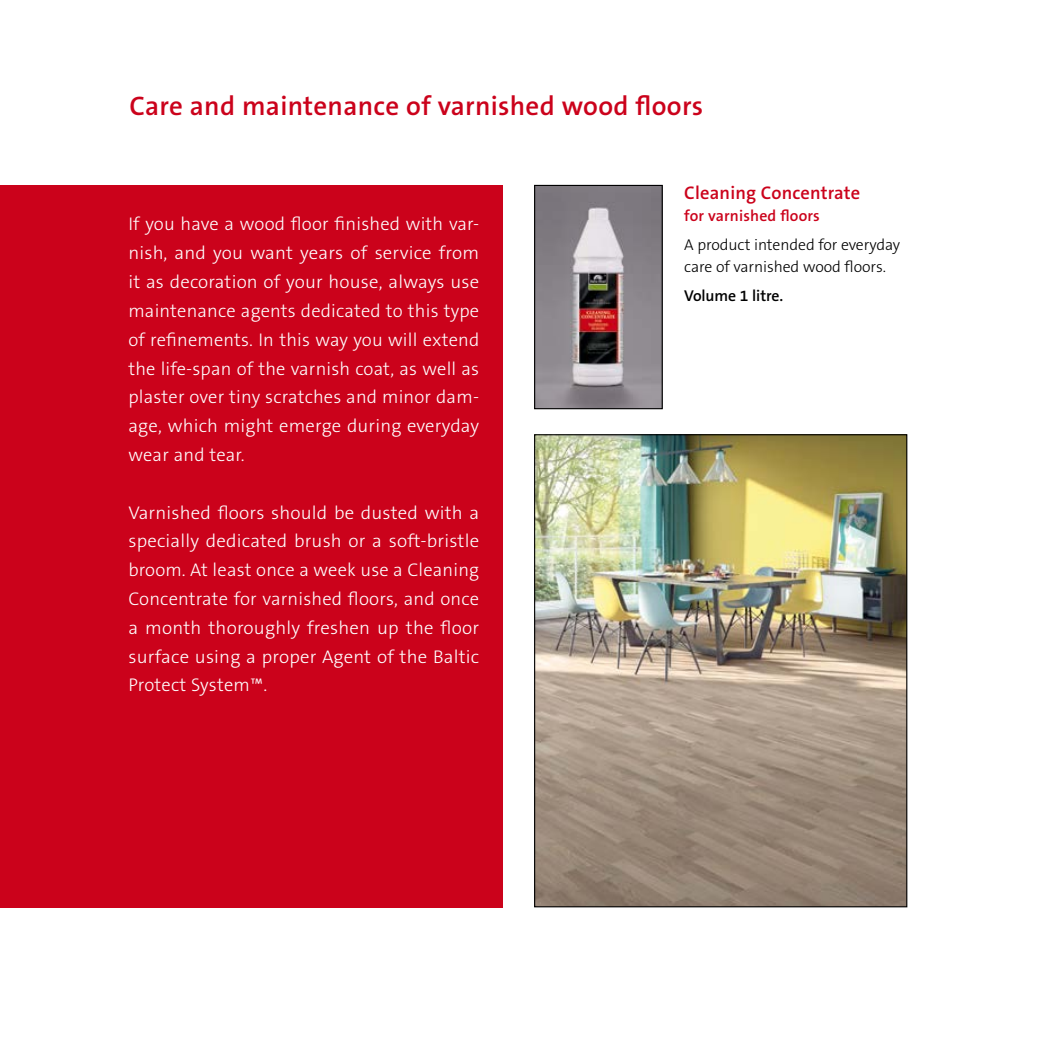
<style>
.page{position:relative;width:1037px;height:1037px;background:#fff}
.page>*{position:absolute;margin:0;border:0;box-sizing:border-box;transform-origin:0 0}
.t1{font:600 27px "The Sans B W6";letter-spacing:.01em;color:#cb021b}
.t2{font:300 18.45px/28.8px "The Sans B W3";letter-spacing:.01em;color:#fff;text-align:justify}
.t3{font:600 18.45px "The Sans B W6";letter-spacing:.01em;color:#cb021b}
.t4{font:300 15.75px/22.5px "The Sans B W3";letter-spacing:-.005em;color:#000}
.t5{font:600 15.75px "The Sans B W6";letter-spacing:.01em;color:#cb021b}
.t6{font:600 15.75px "The Sans B W6";letter-spacing:-.005em;color:#000}
</style>
<div class="page">
<div style="left:0;top:185px;width:503px;height:722px;background:#cb021b"></div>
<img style="left:536px;top:187px;width:125px;height:220px">
<div style="left:534px;top:185px;width:129px;height:224px;border:1px solid #000"></div>
<img style="left:536px;top:436px;width:369px;height:469px">
<h1 class="t1" style="left:130px;top:89px;width:575px">Care and maintenance of varnished wood floors</h1>
<p class="t2" style="left:128px;top:210px;width:352px">If you have a wood floor finished with var&shy;nish, and you want years of service from it as decoration of your house, always use maintenance agents dedicated to this type of refinements. In this way you will extend the life-span of the varnish coat, as well as plaster over tiny scratches and minor dam&shy;age, which might emerge during everyday wear and tear.</p>
<p class="t2" style="left:128px;top:498px;width:352px">Varnished floors should be dusted with a specially dedicated brush or a soft-bristle broom. At least once a week use a Cleaning Concentrate for varnished floors, and once a month thoroughly freshen up the floor surface using a proper Agent of the Baltic Protect System™.</p>
<p class="t3" style="left:684px;top:180px;width:178px">Cleaning Concentrate</p>
<p class="t5" style="left:684px;top:206px;width:137px">for varnished floors</p>
<p class="t4" style="left:684px;top:233px;width:217px">A product intended for everyday care of varnished wood floors.</p>
<p class="t6" style="left:684px;top:286px;width:101px">Volume 1 litre.</p>
</div>
